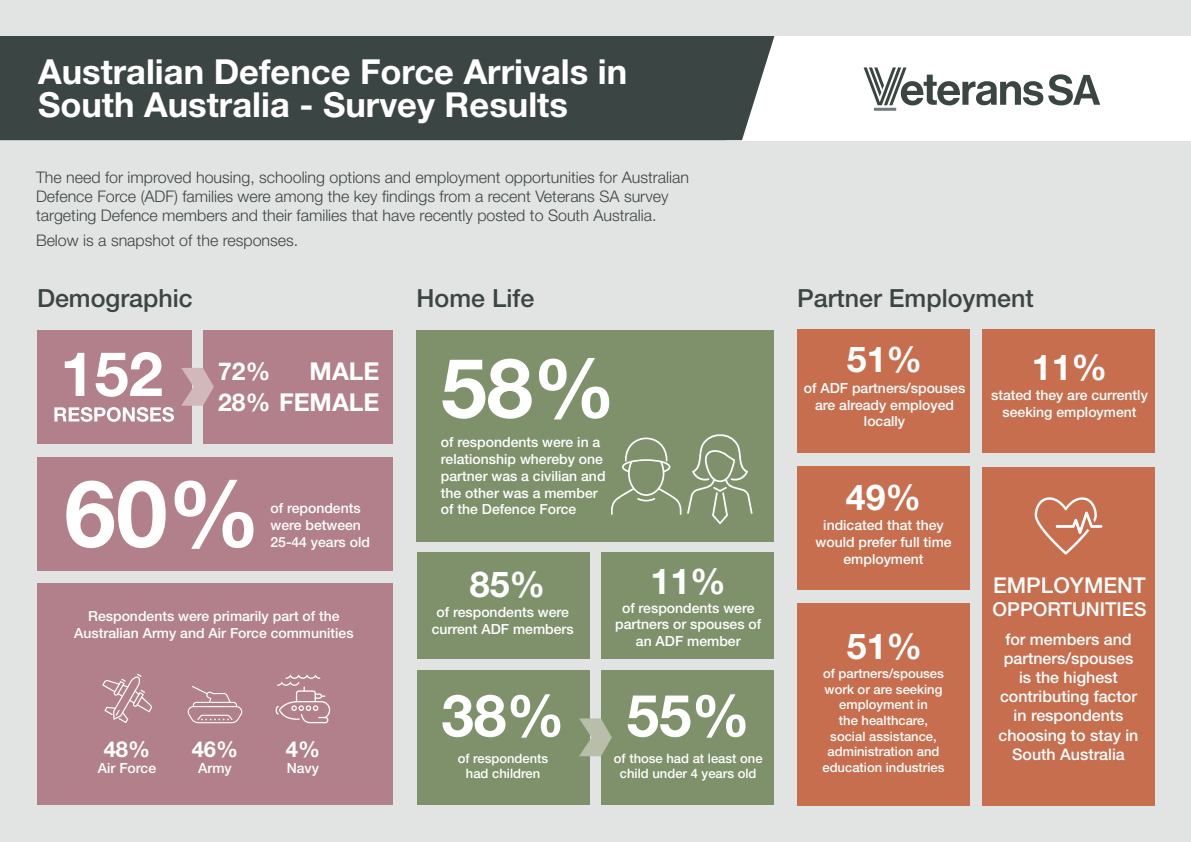
<style>
.page{position:relative;width:1191px;height:842px;background:#e2e3e3}
.page>*{position:absolute;margin:0;border:0;box-sizing:border-box;transform-origin:0 0}
.t1{font:700 92.8px "Helvetica Neue LT Std";color:#fff}
.t2{font:700 82.6px "Helvetica Neue LT Std";color:#fff}
.t3{font:700 58.3px "Helvetica Neue LT Std";color:#fff}
.t4{font:700 35.7px "Helvetica Neue LT Std";color:#fff}
.t5{font:700 34.5px/32.4px "Helvetica Neue LT Std";color:#fff}
.t6{font:500 25px "Helvetica Neue LT Std";color:#3b4543}
.t7{font:700 24.6px/31.2px "Helvetica Neue LT Std";color:#fff}
.t8{font:700 22px "Helvetica Neue LT Std";color:#fff}
.t9{font:500 21.8px "Helvetica Neue LT Std";color:#fff}
.t10{font:500 19.2px "Helvetica Neue LT Std";color:#fff}
.t11{font:300 16px/19.2px "Helvetica Neue LT Std";color:#3b4543}
.t12{font:500 16px/19.2px "Helvetica Neue LT Std";color:#fff;text-align:center}
.t13{font:500 14px/16.8px "Helvetica Neue LT Std";color:#fff;text-align:center}
.t14{font:500 13px/15.6px "Helvetica Neue LT Std";color:#fff;text-align:center}
</style>
<div class="page">
<div style="left:726px;top:36px;width:465px;height:104px;background:#fff"></div>
<div style="left:37px;top:330px;width:154px;height:114px;background:#b2808b"></div>
<svg style="left:54px;top:407px;width:120px;height:15px"></svg>
<svg style="left:65px;top:352px;width:97px;height:45px"></svg>
<div style="left:203px;top:330px;width:190px;height:114px;background:#b2808b"></div>
<div style="left:37px;top:457px;width:356px;height:114px;background:#b2808b"></div>
<div style="left:37px;top:584px;width:356px;height:221px;background:#b2808b"></div>
<div style="left:416px;top:330px;width:358px;height:211px;background:#7f916b"></div>
<div style="left:416px;top:553px;width:173px;height:106px;background:#7f916b"></div>
<div style="left:797px;top:329px;width:173px;height:124px;background:#c76e4e"></div>
<div style="left:797px;top:467px;width:173px;height:123px;background:#c76e4e"></div>
<div style="left:416px;top:670px;width:173px;height:135px;background:#7f916b"></div>
<div style="left:601px;top:553px;width:173px;height:106px;background:#7f916b"></div>
<div style="left:982px;top:329px;width:173px;height:124px;background:#c76e4e"></div>
<div style="left:982px;top:468px;width:173px;height:338px;background:#c76e4e"></div>
<div style="left:797px;top:603px;width:173px;height:203px;background:#c76e4e"></div>
<div style="left:601px;top:670px;width:173px;height:135px;background:#7f916b"></div>
<svg style="left:102px;top:674px;width:50px;height:49px"></svg>
<svg style="left:276px;top:674px;width:54px;height:49px"></svg>
<svg style="left:188px;top:686px;width:54px;height:37px"></svg>
<svg style="left:611px;top:437px;width:70px;height:78px"></svg>
<svg style="left:687px;top:434px;width:65px;height:90px"></svg>
<svg style="left:181px;top:368px;width:33px;height:38px"></svg>
<svg style="left:579px;top:718px;width:33px;height:38px"></svg>
<div style="left:0;top:36px;width:774px;height:104px;background:#3b4543"></div>
<svg style="left:863px;top:67px;width:237px;height:38px"></svg>
<hr style="left:874px;top:108px;width:22px;height:3px;background:#6e7c7c">
<svg style="left:1034px;top:497px;width:68px;height:58px"></svg>
<h3 class="t5" style="left:38px;top:55px;width:590px">Australian Defence Force Arrivals in<br>South Australia - Survey Results</h3>
<p class="t11" style="left:36px;top:167px;width:654px">The need for improved housing, schooling options and employment opportunities for Australian<br>Defence Force (ADF) families were among the key findings from a recent Veterans SA survey targeting Defence members and their families that have recently posted to South Australia.</p>
<p class="t11" style="left:36px;top:230px;width:264px">Below is a snapshot of the responses.</p>
<h3 class="t6" style="left:37px;top:284px;width:157px">Demographic</h3>
<h3 class="t6" style="left:416px;top:283px;width:119px">Home Life</h3>
<h3 class="t6" style="left:797px;top:284px;width:238px">Partner Employment</h3>
<h3 class="t7" style="left:218px;top:355px;width:163px">72%<br>28% FEMALE</h3>
<h3 class="t7" style="left:310px;top:355px;width:71px">MALE</h3>
<h1 class="t1" style="left:64px;top:456px;width:197px">60%</h1>
<p class="t13" style="left:270px;top:500px;width:101px;text-align:left">of repondents were between<br>25-44 years old</p>
<p class="t13" style="left:74px;top:608px;width:281px">Respondents were primarily part of the<br>Australian Army and Air Force communities</p>
<h3 class="t8" style="left:104px;top:735px;width:48px">48%</h3>
<p class="t13" style="left:98px;top:760px;width:60px">Air Force</p>
<h3 class="t8" style="left:192px;top:735px;width:48px">46%</h3>
<p class="t13" style="left:198px;top:760px;width:35px">Army</p>
<h3 class="t8" style="left:286px;top:735px;width:36px">4%</h3>
<p class="t13" style="left:287px;top:760px;width:34px">Navy</p>
<h2 class="t2" style="left:441px;top:337px;width:176px">58%</h2>
<p class="t13" style="left:441px;top:451px;width:166px;text-align:left">relationship whereby one partner was a civilian and the other was a member of the Defence Force</p>
<p class="t13" style="left:441px;top:434px;width:161px">of respondents were in a</p>
<h3 class="t4" style="left:470px;top:562px;width:77px">85%</h3>
<h3 class="t4" style="left:650px;top:560px;width:77px">11%</h3>
<p class="t13" style="left:432px;top:604px;width:143px">of respondents were current ADF members</p>
<h3 class="t3" style="left:441px;top:679px;width:125px">38%</h3>
<p class="t14" style="left:458px;top:750px;width:92px">of respondents had children</p>
<p class="t13" style="left:615px;top:599px;width:147px">of respondents were partners or spouses of an ADF member</p>
<h3 class="t3" style="left:626px;top:679px;width:125px">55%</h3>
<p class="t14" style="left:614px;top:750px;width:150px">of those had at least one child under 4 years old</p>
<h3 class="t4" style="left:847px;top:338px;width:77px">51%</h3>
<p class="t13" style="left:804px;top:379px;width:163px">of ADF partners/spouses are already employed locally</p>
<h3 class="t4" style="left:846px;top:475px;width:77px">49%</h3>
<p class="t13" style="left:815px;top:516px;width:138px">indicated that they would prefer full time employment</p>
<h3 class="t4" style="left:847px;top:625px;width:77px">51%</h3>
<p class="t14" style="left:822px;top:666px;width:124px">of partners/spouses work or are seeking employment in<br>the healthcare, social assistance, administration and education industries</p>
<h3 class="t4" style="left:1031px;top:345px;width:77px">11%</h3>
<p class="t13" style="left:991px;top:387px;width:158px">stated they are currently seeking employment</p>
<h3 class="t9" style="left:993px;top:572px;width:154px">EMPLOYMENT</h3>
<h3 class="t10" style="left:992px;top:598px;width:155px">OPPORTUNITIES</h3>
<p class="t12" style="left:998px;top:629px;width:141px">for members and partners/spouses is the highest contributing factor in respondents choosing to stay in<br>South Australia</p>
</div>
